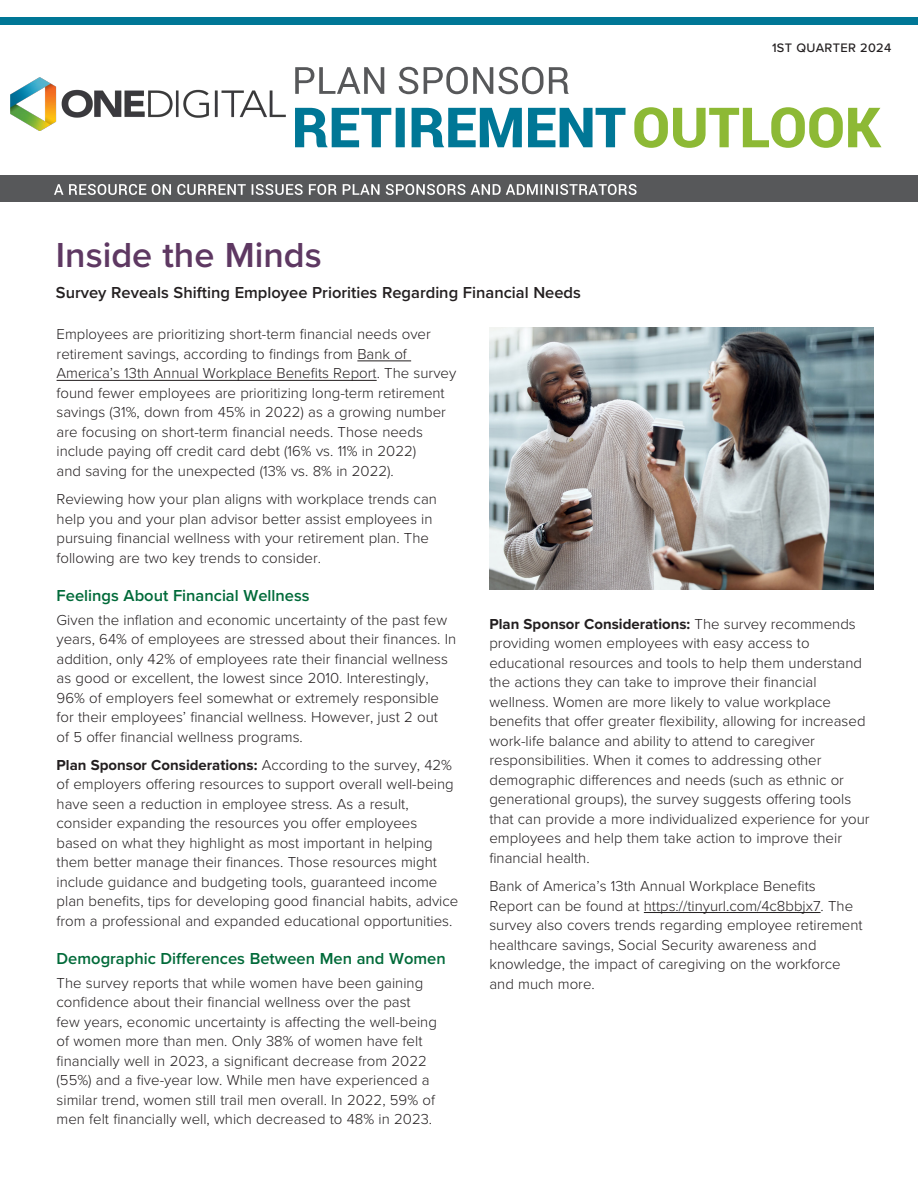
<style>
.page{position:relative;width:918px;height:1188px;background:#fff}
.page>*{position:absolute;margin:0;border:0;box-sizing:border-box;transform-origin:0 0}
.story_title{font:600 36px "Proxima Nova";color:#5e3862}
.subheads{font:600 16.5px "Proxima Nova";color:#006a39}
.story_subtitle{font:600 16.5px "Proxima Nova";color:#231f20}
.Body_Copy{font:300 15px/19.5px "Proxima Nova";color:#231f20}
.t1{font:500 12.75px "Proxima Nova";letter-spacing:.025em;color:#231f20}
.s1{font-weight:700}
</style>
<div class="page">
<hr style="left:357px;top:361px;width:54px;height:1px;background:#231f20">
<hr style="left:57px;top:380px;width:320px;height:1px;background:#231f20">
<hr style="left:644px;top:912px;width:177px;height:1px;background:#231f20">
<img style="left:489px;top:328px;width:384px;height:262px">
<div style="left:0;top:175px;width:918px;height:27px;background:#57585a"></div>
<svg style="left:54px;top:184px;width:583px;height:11px"></svg>
<div style="left:0;top:17px;width:918px;height:8px;background:#007796"></div>
<svg style="left:295px;top:67px;width:274px;height:27px"></svg>
<svg style="left:634px;top:107px;width:248px;height:41px"></svg>
<svg style="left:295px;top:108px;width:330px;height:39px"></svg>
<img style="left:10px;top:78px;width:276px;height:53px">
<p class="story_title" style="left:56px;top:228px;width:267px">Inside the Minds</p>
<p class="story_subtitle" style="left:56px;top:281px;width:527px">Survey Reveals Shifting Employee Priorities Regarding Financial Needs</p>
<p class="t1" style="left:772px;top:38px;width:121px">1ST QUARTER 2024</p>
<p class="Body_Copy" style="left:57px;top:325px;width:401px">Employees are prioritizing short-term financial needs over retirement savings, according to findings from Bank of America’s 13th Annual Workplace Benefits Report. The survey found fewer employees are prioritizing long-term retirement savings (31%, down from 45% in 2022) as a growing number are focusing on short-term financial needs. Those needs include paying off credit card debt (16% vs. 11% in 2022)<br>and saving for the unexpected (13% vs. 8% in 2022).</p>
<p class="Body_Copy" style="left:57px;top:490px;width:382px">Reviewing how your plan aligns with workplace trends can help you and your plan advisor better assist employees in pursuing financial wellness with your retirement plan. The following are two key trends to consider.</p>
<p class="subheads" style="left:57px;top:583px;width:255px">Feelings About Financial Wellness</p>
<p class="Body_Copy" style="left:57px;top:610px;width:401px">Given the inflation and economic uncertainty of the past few years, 64% of employees are stressed about their finances. In addition, only 42% of employees rate their financial wellness as good or excellent, the lowest since 2010. Interestingly, 96% of employers feel somewhat or extremely responsible for their employees’ financial wellness. However, just 2 out<br>of 5 offer financial wellness programs.</p>
<p class="Body_Copy" style="left:57px;top:755px;width:403px"><span class="s1">Plan Sponsor Considerations:</span> According to the survey, 42% of employers offering resources to support overall well-being have seen a reduction in employee stress. As a result, consider expanding the resources you offer employees based on what they highlight as most important in helping them better manage their finances. Those resources might include guidance and budgeting tools, guaranteed income plan benefits, tips for developing good financial habits, advice from a professional and expanded educational opportunities.</p>
<p class="subheads" style="left:57px;top:946px;width:391px">Demographic Differences Between Men and Women</p>
<p class="Body_Copy" style="left:57px;top:973px;width:382px">The survey reports that while women have been gaining confidence about their financial wellness over the past few years, economic uncertainty is affecting the well-being of women more than men. Only 38% of women have felt financially well in 2023, a significant decrease from 2022 (55%) and a five-year low. While men have experienced a similar trend, women still trail men overall. In 2022, 59% of men felt financially well, which decreased to 48% in 2023.</p>
<p class="Body_Copy" style="left:489px;top:614px;width:382px"><span class="s1">Plan Sponsor Considerations:</span> The survey recommends providing women employees with easy access to educational resources and tools to help them understand the actions they can take to improve their financial wellness. Women are more likely to value workplace benefits that offer greater flexibility, allowing for increased work-life balance and ability to attend to caregiver responsibilities. When it comes to addressing other demographic differences and needs (such as ethnic or generational groups), the survey suggests offering tools that can provide a more individualized experience for your employees and help them take action to improve their financial health.</p>
<p class="Body_Copy" style="left:489px;top:877px;width:375px">Bank of America’s 13th Annual Workplace Benefits Report can be found at https://tinyurl.com/4c8bbjx7. The survey also covers trends regarding employee retirement healthcare savings, Social Security awareness and knowledge, the impact of caregiving on the workforce and much more.</p>
</div>
